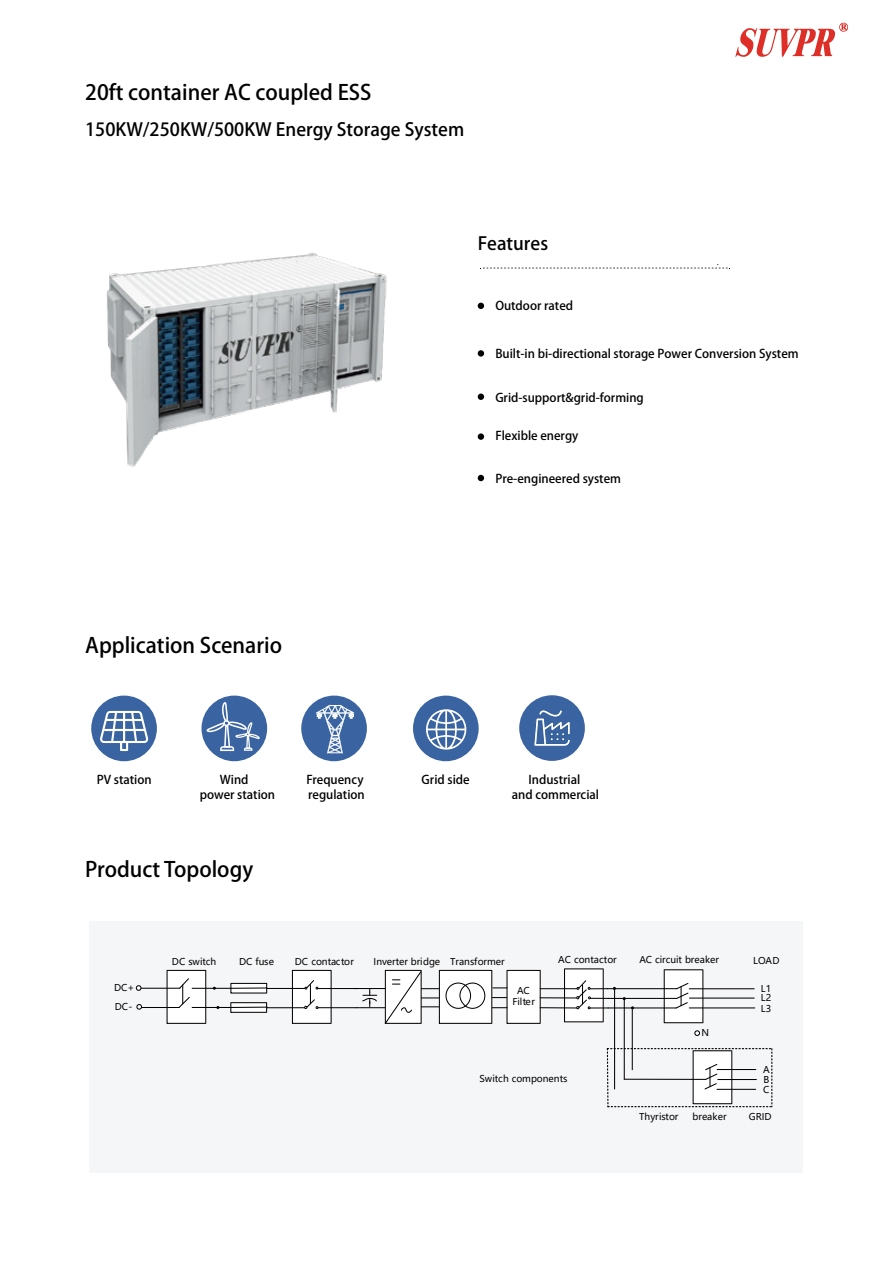
<style>
.page{position:relative;width:893px;height:1263px;background:#fff}
.page>*{position:absolute;margin:0;border:0;box-sizing:border-box;transform-origin:0 0}
.t1{font:24px "Helvetica Neue LT Std Roman G Bpc EUC H";color:#000002}
.t2{font:21px "Helvetica Neue LT Std Roman G Bpc EUC H";color:#000002}
.t3{font:18px "Helvetica Neue LT Std Roman G Bpc EUC H";color:#000002}
.t4{font:12px "Helvetica Neue LT Std Lt G Bpc EUC H";color:#000002}
.t5{font:12px/15px "Helvetica Neue LT Std Roman G Bpc EUC H";color:#000002}
.t6{font:300 12px "Adobe Song Std";color:#000002}
.t7{font:9.3px/9.9px "Microsoft Ya Hei";letter-spacing:-.005em;color:#030001}
.s1{color:#fff}
</style>
<div class="page">
<svg style="left:478px;top:303px;width:6px;height:6px"></svg>
<div style="left:478px;top:350px;width:6px;height:7px;background:#000002;border-radius:50%"></div>
<svg style="left:478px;top:394px;width:6px;height:6px"></svg>
<div style="left:478px;top:433px;width:6px;height:7px;background:#000002;border-radius:50%"></div>
<svg style="left:478px;top:475px;width:6px;height:6px"></svg>
<svg style="left:735px;top:23px;width:113px;height:34px"></svg>
<svg style="left:480px;top:268px;width:250px;height:1px"></svg>
<div style="left:301px;top:696px;width:66px;height:65px;background:#3963a1;border-radius:50%"></div>
<svg style="left:316px;top:705px;width:38px;height:48px"></svg>
<div style="left:413px;top:696px;width:66px;height:65px;background:#3963a1;border-radius:50%"></div>
<svg style="left:426px;top:709px;width:41px;height:41px"></svg>
<div style="left:202px;top:696px;width:65px;height:65px;background:#3963a1;border-radius:50%"></div>
<svg style="left:207px;top:702px;width:53px;height:49px"></svg>
<div style="left:91px;top:696px;width:66px;height:65px;background:#3963a1;border-radius:50%"></div>
<svg style="left:100px;top:711px;width:48px;height:40px"></svg>
<div style="left:519px;top:695px;width:66px;height:66px;background:#3963a1;border-radius:50%"></div>
<svg style="left:534px;top:710px;width:36px;height:36px"></svg>
<div style="left:90px;top:922px;width:712px;height:251px;background:#f4f6f7"></div>
<svg style="left:230px;top:983px;width:37px;height:10px"></svg>
<hr style="left:140px;top:988px;width:40px;height:1px;background:#030001">
<hr style="left:141px;top:1007px;width:39px;height:1px;background:#030001">
<hr style="left:192px;top:988px;width:39px;height:1px;background:#030001">
<hr style="left:192px;top:1007px;width:39px;height:1px;background:#030001">
<svg style="left:167px;top:970px;width:39px;height:54px"></svg>
<hr style="left:266px;top:988px;width:40px;height:1px;background:#030001">
<hr style="left:267px;top:1007px;width:38px;height:1px;background:#030001">
<hr style="left:317px;top:988px;width:40px;height:1px;background:#030001">
<hr style="left:317px;top:1007px;width:40px;height:1px;background:#030001">
<svg style="left:292px;top:970px;width:40px;height:54px"></svg>
<hr style="left:230px;top:987px;width:37px;height:2px;background:#030001">
<hr style="left:354px;top:988px;width:36px;height:1px;background:#030001">
<hr style="left:356px;top:1007px;width:37px;height:1px;background:#030001">
<svg style="left:362px;top:989px;width:15px;height:18px"></svg>
<hr style="left:540px;top:988px;width:38px;height:1px;background:#030001">
<hr style="left:540px;top:1007px;width:37px;height:1px;background:#030001">
<hr style="left:607px;top:988px;width:70px;height:1px;background:#030001">
<hr style="left:608px;top:1007px;width:69px;height:1px;background:#030001">
<hr style="left:689px;top:988px;width:66px;height:1px;background:#030001">
<hr style="left:689px;top:1007px;width:66px;height:1px;background:#030001">
<hr style="left:540px;top:997px;width:37px;height:1px;background:#030001">
<hr style="left:608px;top:998px;width:69px;height:1px;background:#030001">
<svg style="left:664px;top:969px;width:39px;height:54px"></svg>
<hr style="left:689px;top:997px;width:66px;height:1px;background:#030001">
<hr style="left:614px;top:988px;width:1px;height:101px;background:#030001">
<hr style="left:624px;top:998px;width:1px;height:82px;background:#030001">
<hr style="left:632px;top:1008px;width:1px;height:62px;background:#030001">
<svg style="left:136px;top:985px;width:5px;height:6px"></svg>
<svg style="left:136px;top:1004px;width:6px;height:6px"></svg>
<svg style="left:694px;top:1030px;width:6px;height:6px"></svg>
<svg style="left:230px;top:1002px;width:37px;height:11px"></svg>
<hr style="left:230px;top:1007px;width:37px;height:1px;background:#030001">
<svg style="left:564px;top:968px;width:52px;height:54px"></svg>
<svg style="left:385px;top:970px;width:156px;height:54px"></svg>
<svg style="left:607px;top:1048px;width:165px;height:59px"></svg>
<img style="left:106px;top:252px;width:281px;height:215px">
<h2 class="t2" style="left:85px;top:80px;width:288px">20ft container AC coupled ESS</h2>
<h3 class="t3" style="left:85px;top:119px;width:380px">150KW/250KW/500KW Energy Storage System</h3>
<h1 class="t1" style="left:98px;top:117px;width:349px"><span class="s1">Energy Storage</span> Hybrid Inverter</h1>
<h3 class="t3" style="left:478px;top:233px;width:72px">Features</h3>
<p class="t6" style="left:717px;top:254px;width:4px">.</p>
<p class="t4" style="left:495px;top:298px;width:79px">Outdoor rated</p>
<p class="t4" style="left:495px;top:346px;width:305px">Built-in bi-directional storage Power Conversion System</p>
<p class="t4" style="left:495px;top:391px;width:150px">Grid-support&amp;grid-forming</p>
<p class="t4" style="left:495px;top:428px;width:85px">Flexible energy</p>
<p class="t4" style="left:495px;top:471px;width:127px">Pre-engineered system</p>
<h2 class="t2" style="left:85px;top:633px;width:198px">Application Scenario</h2>
<p class="t5" style="left:220px;top:772px;width:30px">Wind</p>
<p class="t5" style="left:422px;top:772px;width:50px">Grid side</p>
<p class="t5" style="left:200px;top:787px;width:77px">power station</p>
<p class="t5" style="left:97px;top:772px;width:57px">PV station</p>
<p class="t5" style="left:512px;top:772px;width:89px;text-align:center">Industrial<br>and commercial</p>
<p class="t5" style="left:306px;top:772px;width:60px">Frequency regulation</p>
<h2 class="t2" style="left:85px;top:856px;width:169px">Product Topology</h2>
<p class="t7" style="left:172px;top:956px;width:46px">DC switch</p>
<p class="t7" style="left:239px;top:956px;width:36px">DC fuse</p>
<p class="t7" style="left:295px;top:956px;width:61px">DC contactor</p>
<p class="t7" style="left:373px;top:956px;width:133px">Inverter bridge Transformer</p>
<p class="t7" style="left:558px;top:955px;width:60px">AC contactor</p>
<p class="t7" style="left:639px;top:955px;width:81px">AC circuit breaker</p>
<p class="t7" style="left:512px;top:985px;width:24px;line-height:11.1px;text-align:center">AC<br>Filter</p>
<p class="t7" style="left:753px;top:956px;width:28px">LOAD</p>
<p class="t7" style="left:114px;top:978px;width:22px;line-height:18.9px">DC+<br>DC-</p>
<p class="t7" style="left:761px;top:983px;width:12px;line-height:9.3px">L1<br>L2</p>
<p class="t7" style="left:761px;top:1003px;width:12px">L3</p>
<p class="t7" style="left:480px;top:1074px;width:89px">Switch components</p>
<p class="t7" style="left:701px;top:1027px;width:9px">N</p>
<p class="t7" style="left:639px;top:1111px;width:41px">Thyristor</p>
<p class="t7" style="left:693px;top:1111px;width:36px">breaker</p>
<p class="t7" style="left:763px;top:1065px;width:8px;text-align:justify">A B C</p>
<p class="t7" style="left:749px;top:1111px;width:24px">GRID</p>
</div>
